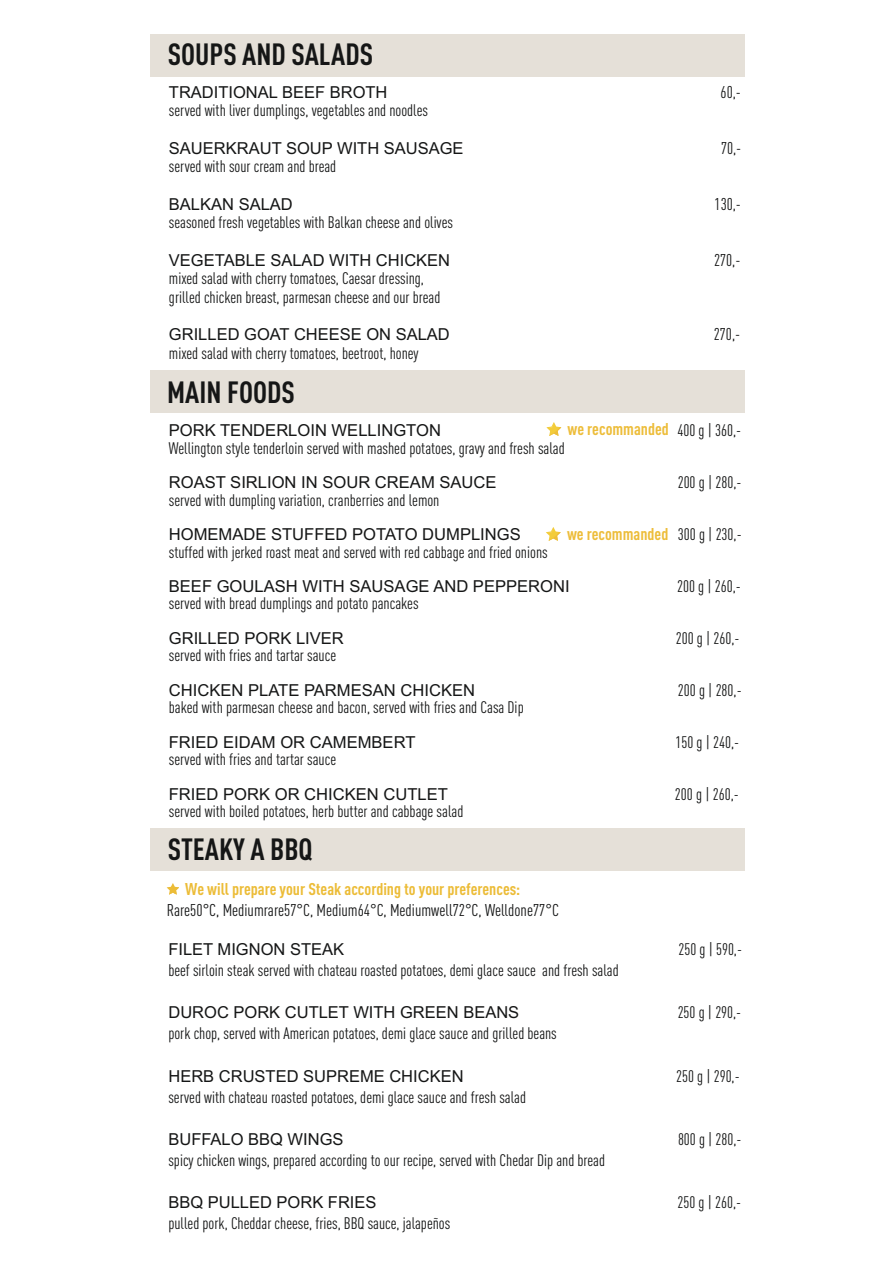
<style>
.page{position:relative;width:893px;height:1263px;background:#fff}
.page>*{position:absolute;margin:0;border:0;box-sizing:border-box;transform-origin:0 0}
.t1{font:700 condensed 30.3px "Adihaus DIN";color:#151616}
.t2{font:condensed 16.8px "Adihaus DIN";color:#151616}
.t3{font:700 condensed 16.8px "Adihaus DIN";color:#ecbc37}
.t4{font:700 condensed 16.8px "Adihaus DIN";color:#edbd3a}
.t5{font:condensed 16.5px/18.6px "Adihaus DIN";color:#151616}
.t6{font:16.5px "Arial";color:#151616}
</style>
<div class="page">
<div style="left:150px;top:370px;width:594px;height:43px;background:#e5e0d8"></div>
<div style="left:150px;top:828px;width:594px;height:43px;background:#e5e0d8"></div>
<div style="left:150px;top:34px;width:594px;height:43px;background:#e5e0d8"></div>
<svg style="left:546px;top:422px;width:15px;height:14px"></svg>
<svg style="left:167px;top:883px;width:12px;height:11px"></svg>
<svg style="left:546px;top:527px;width:15px;height:14px"></svg>
<h1 class="t1" style="left:168px;top:42px;width:207px">SOUPS AND SALADS</h1>
<p class="t6" style="left:169px;top:86px;width:220px">TRADITIONAL BEEF BROTH</p>
<p class="t2" style="left:721px;top:85px;width:22px">60,-</p>
<p class="t5" style="left:169px;top:103px;width:261px">served with liver dumplings, vegetables and noodles</p>
<p class="t6" style="left:169px;top:142px;width:296px">SAUERKRAUT SOUP WITH SAUSAGE</p>
<p class="t2" style="left:721px;top:141px;width:22px">70,-</p>
<p class="t5" style="left:169px;top:159px;width:169px">served with sour cream and bread</p>
<p class="t6" style="left:169px;top:198px;width:125px">BALKAN SALAD</p>
<p class="t2" style="left:715px;top:197px;width:28px">130,-</p>
<p class="t5" style="left:169px;top:215px;width:286px">seasoned fresh vegetables with Balkan cheese and olives</p>
<p class="t6" style="left:169px;top:254px;width:283px">VEGETABLE SALAD WITH CHICKEN</p>
<p class="t2" style="left:714px;top:253px;width:28px">270,-</p>
<p class="t5" style="left:169px;top:271px;width:273px">mixed salad with cherry tomatoes, Caesar dressing, grilled chicken breast, parmesan cheese and our bread</p>
<p class="t6" style="left:169px;top:328px;width:282px">GRILLED GOAT CHEESE ON SALAD</p>
<p class="t2" style="left:714px;top:328px;width:28px">270,-</p>
<p class="t5" style="left:169px;top:345px;width:251px">mixed salad with cherry tomatoes, beetroot, honey</p>
<h1 class="t1" style="left:167px;top:379px;width:129px">MAIN FOODS</h1>
<p class="t6" style="left:169px;top:424px;width:274px">PORK TENDERLOIN WELLINGTON</p>
<p class="t5" style="left:677px;top:423px;width:65px">400 g | 360,-</p>
<p class="t5" style="left:169px;top:440px;width:398px">Wellington style tenderloin served with mashed potatoes, gravy and fresh salad</p>
<p class="t6" style="left:169px;top:476px;width:329px">ROAST SIRLION IN SOUR CREAM SAUCE</p>
<p class="t5" style="left:678px;top:475px;width:65px">200 g | 280,-</p>
<p class="t5" style="left:169px;top:492px;width:272px">served with dumpling variation, cranberries and lemon</p>
<p class="t6" style="left:169px;top:528px;width:354px">HOMEMADE STUFFED POTATO DUMPLINGS</p>
<p class="t5" style="left:678px;top:527px;width:65px">300 g | 230,-</p>
<p class="t5" style="left:169px;top:544px;width:380px">stuffed with jerked roast meat and served with red cabbage and fried onions</p>
<p class="t6" style="left:169px;top:580px;width:402px">BEEF GOULASH WITH SAUSAGE AND PEPPERONI</p>
<p class="t5" style="left:677px;top:578px;width:65px">200 g | 260,-</p>
<p class="t5" style="left:169px;top:596px;width:251px">served with bread dumplings and potato pancakes</p>
<p class="t6" style="left:169px;top:632px;width:177px">GRILLED PORK LIVER</p>
<p class="t5" style="left:676px;top:630px;width:65px">200 g | 260,-</p>
<p class="t5" style="left:169px;top:648px;width:169px">served with fries and tartar sauce</p>
<p class="t6" style="left:169px;top:684px;width:308px">CHICKEN PLATE PARMESAN CHICKEN</p>
<p class="t5" style="left:678px;top:682px;width:65px">200 g | 280,-</p>
<p class="t5" style="left:169px;top:699px;width:356px">baked with parmesan cheese and bacon, served with fries and Casa Dip</p>
<p class="t6" style="left:169px;top:736px;width:248px">FRIED EIDAM OR CAMEMBERT</p>
<p class="t5" style="left:675px;top:734px;width:65px">150 g | 240,-</p>
<p class="t5" style="left:169px;top:751px;width:169px">served with fries and tartar sauce</p>
<p class="t6" style="left:169px;top:788px;width:281px">FRIED PORK OR CHICKEN CUTLET</p>
<p class="t5" style="left:675px;top:786px;width:65px">200 g | 260,-</p>
<p class="t5" style="left:169px;top:803px;width:296px">served with boiled potatoes, herb butter and cabbage salad</p>
<p class="t4" style="left:568px;top:422px;width:103px">we recommanded</p>
<p class="t4" style="left:567px;top:527px;width:103px">we recommanded</p>
<h1 class="t1" style="left:168px;top:837px;width:146px">STEAKY A BBQ</h1>
<p class="t3" style="left:185px;top:882px;width:336px">We will prepare your Steak according to your preferences:</p>
<p class="t2" style="left:167px;top:903px;width:394px">Rare50°C, Mediumrare57°C, Medium64°C, Mediumwell72°C, Welldone77°C</p>
<p class="t6" style="left:168px;top:943px;width:177px">FILET MIGNON STEAK</p>
<p class="t5" style="left:678px;top:941px;width:65px">250 g | 590,-</p>
<p class="t5" style="left:168px;top:962px;width:452px">beef sirloin steak served with chateau roasted potatoes, demi glace sauce and fresh salad</p>
<p class="t6" style="left:168px;top:1006px;width:352px">DUROC PORK CUTLET WITH GREEN BEANS</p>
<p class="t5" style="left:678px;top:1005px;width:65px">250 g | 290,-</p>
<p class="t5" style="left:168px;top:1026px;width:390px">pork chop, served with American potatoes, demi glace sauce and grilled beans</p>
<p class="t6" style="left:168px;top:1069px;width:297px">HERB CRUSTED SUPREME CHICKEN</p>
<p class="t5" style="left:676px;top:1068px;width:65px">250 g | 290,-</p>
<p class="t5" style="left:168px;top:1089px;width:359px">served with chateau roasted potatoes, demi glace sauce and fresh salad</p>
<p class="t6" style="left:168px;top:1133px;width:177px">BUFFALO BBQ WINGS</p>
<p class="t5" style="left:678px;top:1131px;width:65px">800 g | 280,-</p>
<p class="t5" style="left:168px;top:1152px;width:438px">spicy chicken wings, prepared according to our recipe, served with Chedar Dip and bread</p>
<p class="t6" style="left:168px;top:1196px;width:210px">BBQ PULLED PORK FRIES</p>
<p class="t5" style="left:678px;top:1194px;width:65px">250 g | 260,-</p>
<p class="t5" style="left:168px;top:1215px;width:283px">pulled pork, Cheddar cheese, fries, BBQ sauce, jalapeños</p>
</div>
